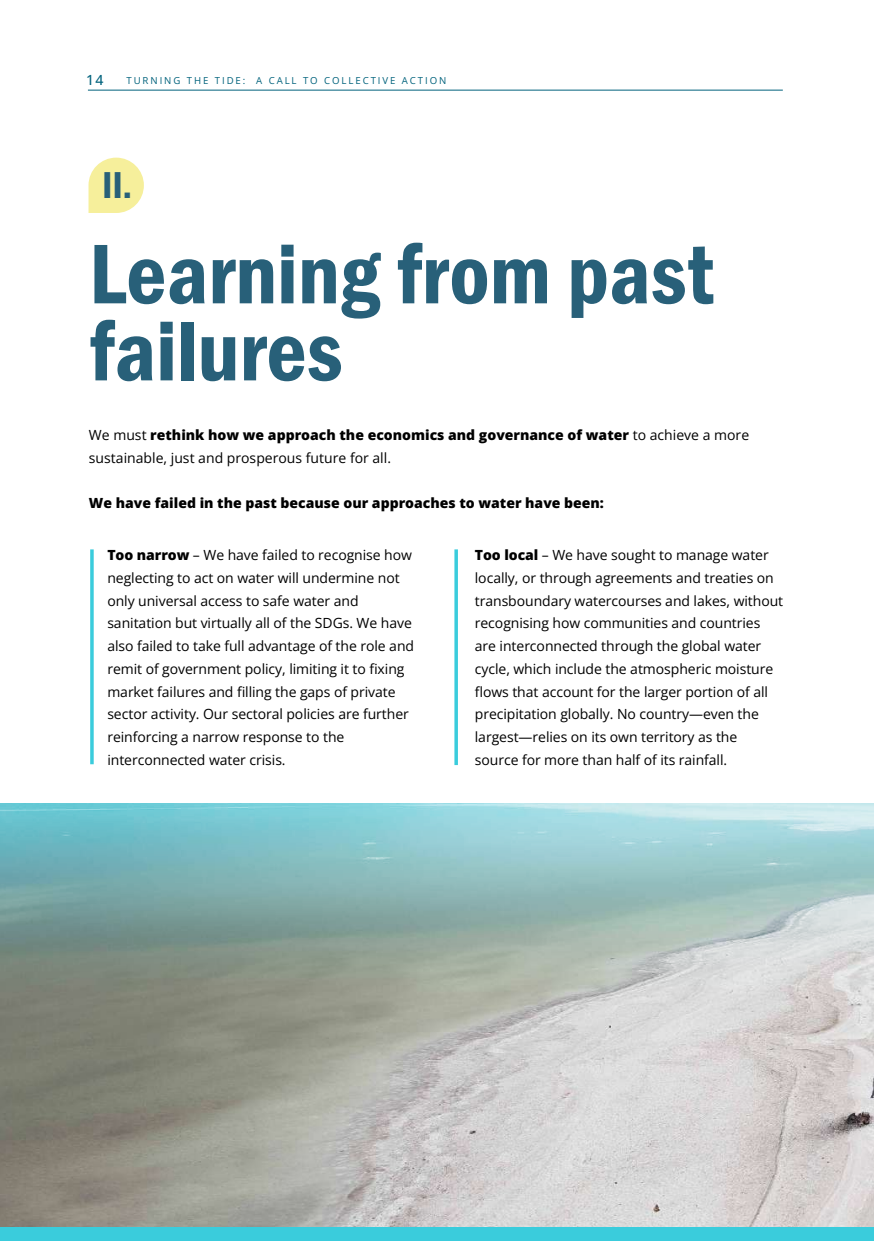
<style>
.page{position:relative;width:874px;height:1241px;background:#fff}
.page>*{position:absolute;margin:0;border:0;box-sizing:border-box;transform-origin:0 0}
.t1{font:600 condensed 87.5px/77px "Franklin Gothic";color:#286079}
.t2{font:600 condensed 38.5px "Franklin Gothic";color:#286079}
.t3{font:14px/22.8px "Open Sans";letter-spacing:-.005em;color:#000}
.t4{font:800 14px "Open Sans";color:#000}
.t5{font:500 14px "Open Sans";color:#00627c}
.t6{font:9.62px "Open Sans";letter-spacing:.2em;color:#00627c}
.s1{font-weight:800}
</style>
<div class="page">
<hr style="left:88px;top:90px;width:694px;height:1px;background:#00627c">
<svg style="left:88px;top:158px;width:56px;height:55px"></svg>
<img style="left:0;top:1112px;width:873px;height:115px">
<svg style="left:0;top:803px;width:873px;height:309px;background:#a0b6b3"></svg>
<div style="left:0;top:1227px;width:873px;height:13px;background:#3accdc"></div>
<svg style="left:90px;top:549px;width:4px;height:215px"></svg>
<hr style="left:454px;top:549px;width:3px;height:216px;background:#3accdc">
<p class="t5" style="left:86px;top:70px;width:19px">14</p>
<p class="t6" style="left:126px;top:74px;width:321px">TURNING THE TIDE: A CALL TO COLLECTIVE ACTION</p>
<h2 class="t2" style="left:102px;top:160px;width:32px">II.</h2>
<h1 class="t1" style="left:89px;top:234px;width:626px">Learning from past failures</h1>
<p class="t3" style="left:89px;top:423px;width:661px">We must <span class="s1">rethink how we approach the economics and governance of water</span> to achieve a more sustainable, just and prosperous future for all.</p>
<p class="t4" style="left:89px;top:493px;width:516px">We have failed in the past because our approaches to water have been:</p>
<p class="t3" style="left:107px;top:543px;width:308px"><span class="s1">Too narrow</span> – We have failed to recognise how neglecting to act on water will undermine not only universal access to safe water and sanitation but virtually all of the SDGs. We have also failed to take full advantage of the role and remit of government policy, limiting it to fixing market failures and filling the gaps of private sector activity. Our sectoral policies are further reinforcing a narrow response to the interconnected water crisis.</p>
<p class="t3" style="left:474px;top:543px;width:310px"><span class="s1">Too local</span> – We have sought to manage water locally, or through agreements and treaties on transboundary watercourses and lakes, without recognising how communities and countries are interconnected through the global water cycle, which include the atmospheric moisture flows that account for the larger portion of all precipitation globally. No country—even the largest—relies on its own territory as the source for more than half of its rainfall.</p>
</div>
